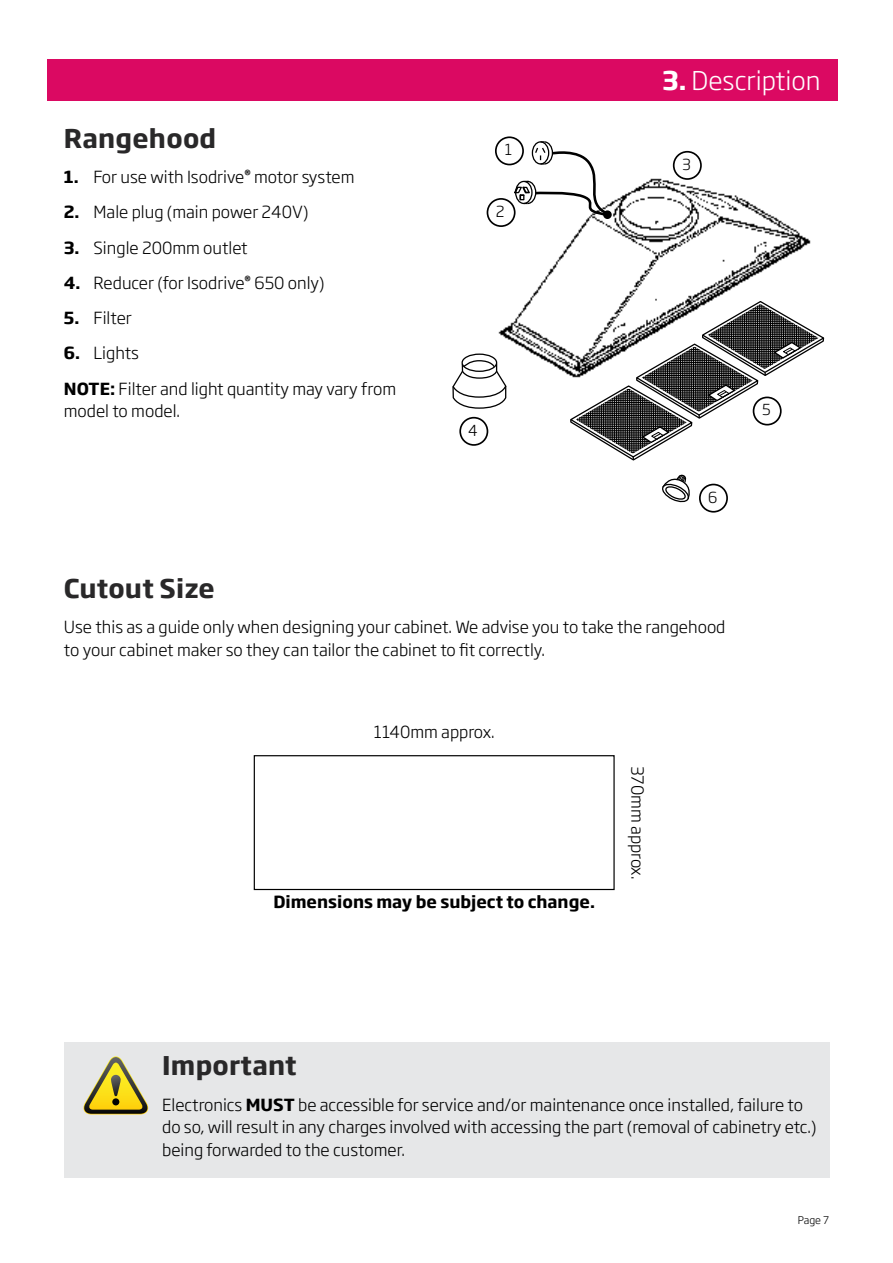
<style>
.page{position:relative;width:893px;height:1263px;background:#fff}
.page>*{position:absolute;margin:0;border:0;box-sizing:border-box;transform-origin:0 0}
.t1{font:700 25.5px "Soho Gothic Pro";letter-spacing:.01em;color:#292829}
.t2{font:300 25.5px "Soho Gothic Pro";color:#fff}
.t3{font:300 16.5px/22.5px "Soho Gothic Pro";color:#000}
.t4{font:700 16.5px "Soho Gothic Pro";color:#000}
.t5{font:300 15px "Soho Gothic Pro";color:#000}
.t6{font:300 10.5px "Soho Gothic Pro";color:#000}
.s1{font-weight:700}
</style>
<div class="page">
<div style="left:47px;top:60px;width:791px;height:41px;background:#db0962"></div>
<div style="left:64px;top:1042px;width:766px;height:136px;background:#e6e7e8"></div>
<svg style="left:83px;top:1056px;width:66px;height:58px"></svg>
<div style="left:254px;top:755px;width:361px;height:135px;border:1px solid #000"></div>
<svg style="left:452px;top:141px;width:373px;height:369px"></svg>
<div style="left:603px;top:210px;width:9px;height:9px;background:#000;border-radius:50%"></div>
<div style="left:495px;top:136px;width:29px;height:29px;border:2px solid #000;border-radius:50%"></div>
<div style="left:487px;top:198px;width:29px;height:29px;border:2px solid #000;border-radius:50%"></div>
<div style="left:673px;top:151px;width:29px;height:29px;border:2px solid #000;border-radius:50%"></div>
<div style="left:459px;top:417px;width:29px;height:29px;border:2px solid #000;border-radius:50%"></div>
<div style="left:753px;top:397px;width:29px;height:28px;border:2px solid #000;border-radius:50%"></div>
<div style="left:699px;top:484px;width:29px;height:29px;border:2px solid #000;border-radius:50%"></div>
<h1 class="t1" style="left:64px;top:118px;width:154px">Rangehood</h1>
<p class="t3" style="left:64px;top:165px;width:292px"><span class="s1">1.</span> For use with Isodrive<sup>®</sup> motor system</p>
<p class="t3" style="left:64px;top:200px;width:246px"><span class="s1">2.</span> Male plug (main power 240V)</p>
<p class="t3" style="left:64px;top:235px;width:185px"><span class="s1">3.</span> Single 200mm outlet</p>
<p class="t3" style="left:64px;top:270px;width:262px"><span class="s1">4.</span> Reducer (for Isodrive<sup>®</sup> 650 only)</p>
<p class="t3" style="left:64px;top:306px;width:70px"><span class="s1">5.</span> Filter</p>
<p class="t3" style="left:64px;top:335px;width:334px;line-height:35.2px"><span class="s1">6.</span> Lights<br><span class="s1">NOTE:</span> Filter and light quantity may vary from</p>
<p class="t3" style="left:64px;top:399px;width:118px">model to model.</p>
<p class="t5" style="left:505px;top:138px;width:9px">1</p>
<p class="t5" style="left:496px;top:200px;width:10px">2</p>
<p class="t5" style="left:468px;top:418px;width:11px">4</p>
<h1 class="t2" style="left:662px;top:61px;width:160px"><span class="s1">3.</span> Description</h1>
<p class="t5" style="left:682px;top:153px;width:10px">3</p>
<p class="t5" style="left:708px;top:485px;width:11px">6</p>
<p class="t5" style="left:762px;top:398px;width:10px">5</p>
<h1 class="t1" style="left:64px;top:568px;width:152px">Cutout Size</h1>
<p class="t3" style="left:64px;top:615px;width:663px">Use this as a guide only when designing your cabinet. We advise you to take the rangehood to your cabinet maker so they can tailor the cabinet to fit correctly.</p>
<p class="t3" style="left:374px;top:720px;width:122px">1140mm approx.</p>
<p class="t4" style="left:273px;top:888px;width:323px">Dimensions may be subject to change.</p>
<p class="t3" style="left:650px;top:766px;width:115px;rotate:90deg">370mm approx.</p>
<h1 class="t1" style="left:162px;top:1045px;width:136px">Important</h1>
<p class="t3" style="left:162px;top:1092px;width:656px">Electronics <span class="s1">MUST</span> be accessible for service and/or maintenance once installed, failure to do so, will result in any charges involved with accessing the part (removal of cabinetry etc.) being forwarded to the customer.</p>
<p class="t6" style="left:798px;top:1212px;width:33px">Page 7</p>
</div>
